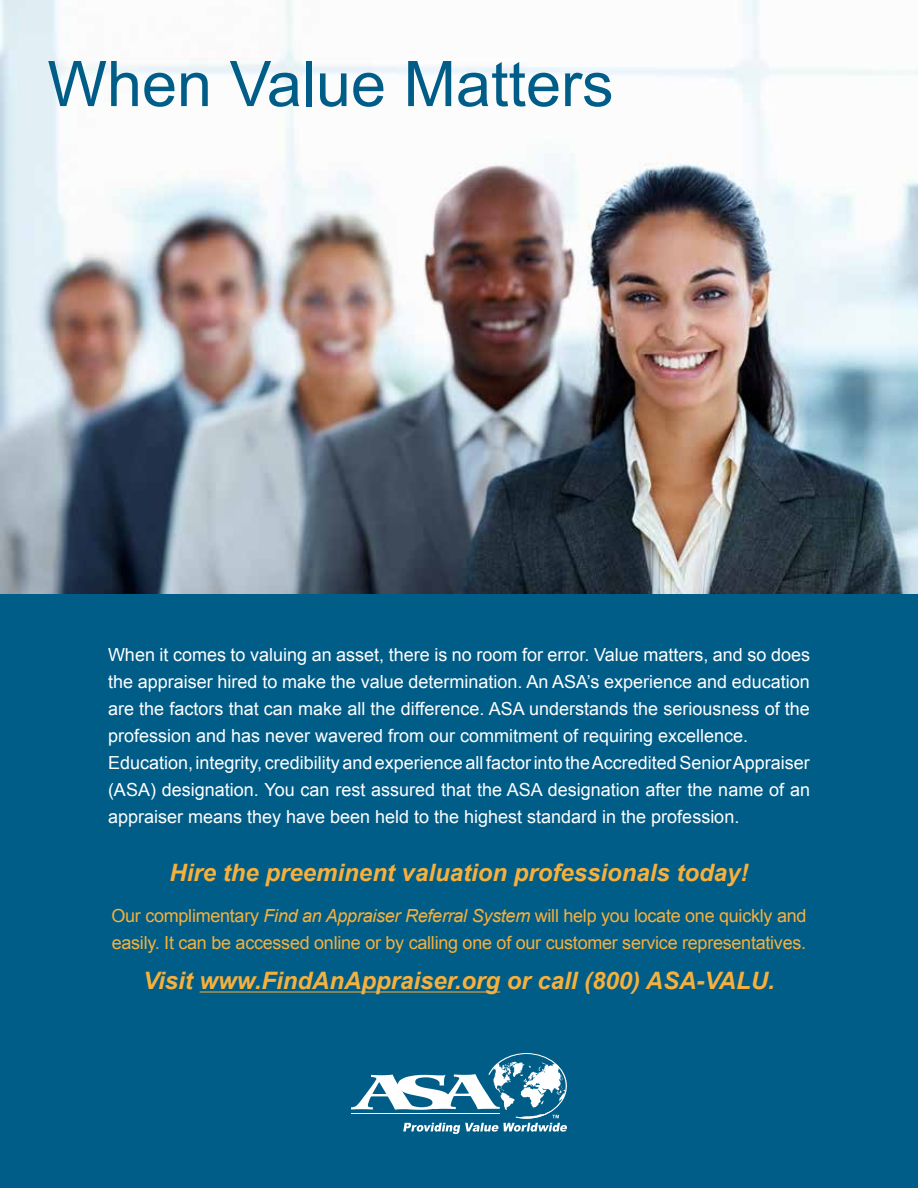
<style>
.page{position:relative;width:918px;height:1188px;background:#fff}
.page>*{position:absolute;margin:0;border:0;box-sizing:border-box;transform-origin:0 0}
.t1{font:63px "Arial";color:#005d88}
.t2{font:italic 700 24px "Arial";color:#f7b03c}
.t3{font:18px/27px "Arial";color:#fff}
.t4{font:18px/27px "Arial";letter-spacing:-.015em;color:#f7b03c}
.s1{font-style:italic}
</style>
<div class="page">
<div style="left:0;top:594px;width:918px;height:594px;background:#005d88"></div>
<img style="left:0;top:0;width:918px;height:594px">
<hr style="left:200px;top:992px;width:300px;height:1px;background:#f7b03c">
<svg style="left:351px;top:1053px;width:216px;height:81px"></svg>
<h1 class="t1" style="left:48px;top:41px;width:568px">When Value Matters</h1>
<p class="t3" style="left:108px;top:641px;width:704px">When it comes to valuing an asset, there is no room for error. Value matters, and so does the appraiser hired to make the value determination. An ASA’s experience and education are the factors that can make all the difference. ASA understands the seriousness of the profession and has never wavered from our commitment of requiring excellence.<br>Education, integrity, credibility and experience all factor into the Accredited Senior Appraiser (ASA) designation. You can rest assured that the ASA designation after the name of an appraiser means they have been held to the highest standard in the profession.</p>
<h2 class="t2" style="left:170px;top:857px;width:580px">Hire the preeminent valuation professionals today!</h2>
<p class="t4" style="left:111px;top:902px;width:697px">Our complimentary <span class="s1">Find an Appraiser Referral System</span> will help you locate one quickly and easily. It can be accessed online or by calling one of our customer service representatives.</p>
<h2 class="t2" style="left:143px;top:965px;width:633px">Visit www.FindAnAppraiser.org or call (800) ASA-VALU.</h2>
</div>
